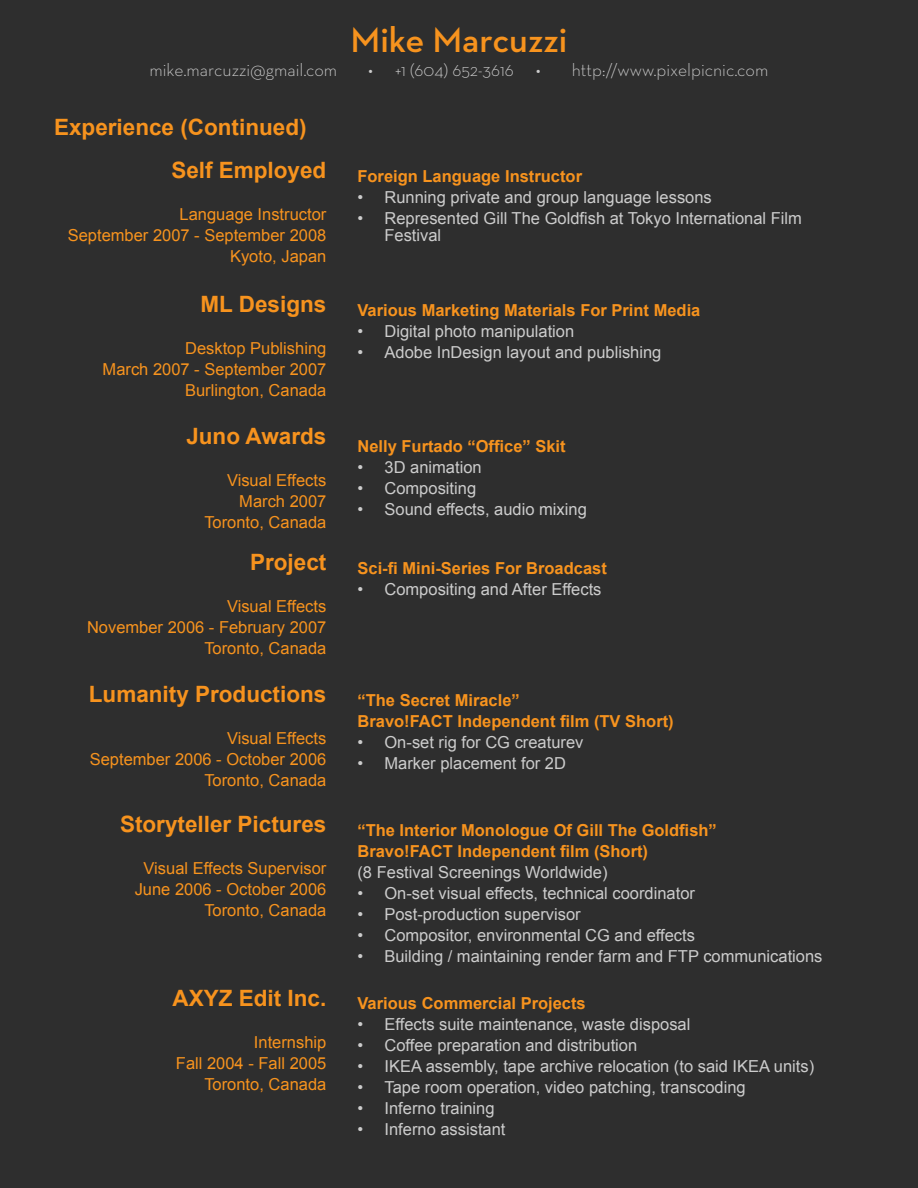
<style>
.page{position:relative;width:918px;height:1188px;background:#2e2e2e}
.page>*{position:absolute;margin:0;border:0;box-sizing:border-box;transform-origin:0 0}
.t1{font:600 36px "Neutra Text";color:#f7931e}
.t2{font:700 22.5px "Arial";color:#f7931e}
.t3{font:300 18px "Neutra Text";color:#ccc}
.t4{font:16.5px/16.5px "Arial";color:#ccc}
.t5{font:16.5px/21px "Arial";color:#f7931e;text-align:right}
.t6{font:700 16.5px/21px "Arial";color:#f7931e}
</style>
<div class="page">
<h1 class="t1" style="left:351px;top:18px;width:218px">Mike Marcuzzi</h1>
<p class="t3" style="left:150px;top:58px;width:189px">mike.marcuzzi@gmail.com</p>
<p class="t3" style="left:368px;top:58px;width:174px">• +1 (604) 652-3616 •</p>
<p class="t3" style="left:572px;top:58px;width:198px">http://www.pixelpicnic.com</p>
<h2 class="t2" style="left:54px;top:112px;width:254px">Experience (Continued)</h2>
<h2 class="t2" style="left:171px;top:156px;width:157px">Self Employed</h2>
<p class="t5" style="left:68px;top:204px;width:260px">Language Instructor<br>September 2007 - September 2008<br>Kyoto, Japan</p>
<h2 class="t2" style="left:201px;top:290px;width:127px">ML Designs</h2>
<p class="t5" style="left:103px;top:338px;width:225px">Desktop Publishing<br>March 2007 - September 2007<br>Burlington, Canada</p>
<h2 class="t2" style="left:186px;top:421px;width:142px">Juno Awards</h2>
<p class="t5" style="left:204px;top:470px;width:124px">Visual Effects<br>March 2007<br>Toronto, Canada</p>
<h2 class="t2" style="left:250px;top:548px;width:78px">Project</h2>
<p class="t5" style="left:87px;top:596px;width:241px">Visual Effects<br>November 2006 - February 2007<br>Toronto, Canada</p>
<h2 class="t2" style="left:89px;top:679px;width:239px">Lumanity Productions</h2>
<p class="t5" style="left:90px;top:728px;width:238px">Visual Effects<br>September 2006 - October 2006<br>Toronto, Canada</p>
<h2 class="t2" style="left:120px;top:809px;width:208px">Storyteller Pictures</h2>
<p class="t5" style="left:135px;top:858px;width:193px">Visual Effects Supervisor<br>June 2006 - October 2006<br>Toronto, Canada</p>
<h2 class="t2" style="left:173px;top:983px;width:155px">AXYZ Edit Inc.</h2>
<p class="t5" style="left:176px;top:1032px;width:152px">Internship<br>Fall 2004 - Fall 2005<br>Toronto, Canada</p>
<p class="t6" style="left:357px;top:166px;width:226px">Foreign Language Instructor</p>
<p class="t4" style="left:357px;top:189px;width:356px">• Running private and group language lessons</p>
<p class="t4" style="left:384px;top:210px;width:419px;text-indent:-27px">• Represented Gill The Goldfish at Tokyo International Film<br>Festival</p>
<p class="t6" style="left:358px;top:300px;width:344px">Various Marketing Materials For Print Media</p>
<p class="t4" style="left:358px;top:323px;width:218px">• Digital photo manipulation</p>
<p class="t4" style="left:358px;top:344px;width:305px">• Adobe InDesign layout and publishing</p>
<p class="t6" style="left:358px;top:436px;width:210px">Nelly Furtado “Office” Skit</p>
<p class="t4" style="left:358px;top:459px;width:126px">• 3D animation</p>
<p class="t4" style="left:358px;top:480px;width:120px">• Compositing</p>
<p class="t4" style="left:358px;top:501px;width:231px">• Sound effects, audio mixing</p>
<p class="t6" style="left:358px;top:558px;width:251px">Sci-fi Mini-Series For Broadcast</p>
<p class="t4" style="left:358px;top:581px;width:246px">• Compositing and After Effects</p>
<p class="t6" style="left:358px;top:690px;width:318px">“The Secret Miracle”<br>Bravo!FACT Independent film (TV Short)</p>
<p class="t4" style="left:358px;top:734px;width:227px">• On-set rig for CG creaturev</p>
<p class="t4" style="left:358px;top:755px;width:210px">• Marker placement for 2D</p>
<p class="t6" style="left:357px;top:820px;width:361px">“The Interior Monologue Of Gill The Goldfish”<br>Bravo!FACT Independent film (Short)</p>
<p class="t4" style="left:357px;top:864px;width:252px">(8 Festival Screenings Worldwide)</p>
<p class="t4" style="left:357px;top:885px;width:339px">• On-set visual effects, technical coordinator</p>
<p class="t4" style="left:357px;top:906px;width:225px">• Post-production supervisor</p>
<p class="t4" style="left:357px;top:927px;width:339px">• Compositor, environmental CG and effects</p>
<p class="t4" style="left:357px;top:948px;width:467px">• Building / maintaining render farm and FTP communications</p>
<p class="t6" style="left:357px;top:994px;width:230px">Various Commercial Projects</p>
<p class="t4" style="left:357px;top:1017px;width:334px">• Effects suite maintenance, waste disposal</p>
<p class="t4" style="left:357px;top:1038px;width:281px">• Coffee preparation and distribution</p>
<p class="t4" style="left:357px;top:1059px;width:458px">• IKEA assembly, tape archive relocation (to said IKEA units)</p>
<p class="t4" style="left:357px;top:1080px;width:390px">• Tape room operation, video patching, transcoding</p>
<p class="t4" style="left:357px;top:1101px;width:139px">• Inferno training</p>
<p class="t4" style="left:357px;top:1122px;width:150px">• Inferno assistant</p>
</div>
